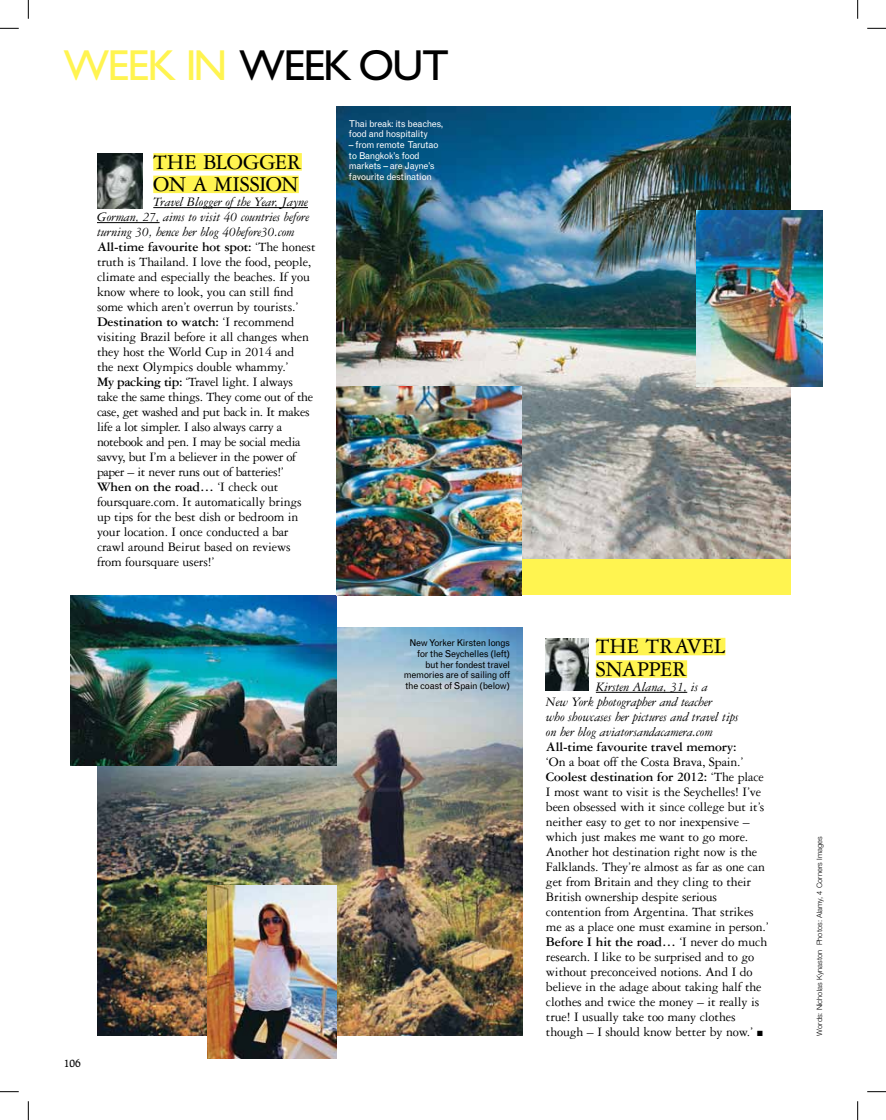
<style>
.page{position:relative;width:886px;height:1120px;background:#fff}
.page>*{position:absolute;margin:0;border:0;box-sizing:border-box;transform-origin:0 0}
.t1{font:43.5px "Gill Sans";letter-spacing:-.04em;color:#000}
.t2{font:22.5px/22.5px "Garamond Three";letter-spacing:-.015em;color:#000}
.t3{font:13.75px/15px "Garamond Three";letter-spacing:-.01em;color:#000}
.t4{font:500 11.25px "Raleigh";color:#000}
.t5{font:9.38px/10.6px "Grotesque";letter-spacing:-.035em;color:#fff}
.t6{font:9.38px/10.6px "Grotesque";letter-spacing:-.035em;color:#000;text-align:right}
.t7{font:300 7.5px "Helvetica Neue";color:#000}
.s1{color:#fff450}
.s2{font-style:italic}
.s3{font-weight:700}
</style>
<div class="page">
<img style="left:97px;top:628px;width:425px;height:407px">
<div style="left:153px;top:153px;width:149px;height:18px;background:#fff450"></div>
<div style="left:153px;top:176px;width:146px;height:17px;background:#fff450"></div>
<hr style="left:153px;top:207px;width:155px;height:1px;background:#000">
<hr style="left:97px;top:222px;width:63px;height:1px;background:#000">
<img style="left:337px;top:106px;width:453px;height:453px">
<img style="left:98px;top:154px;width:45px;height:54px">
<img style="left:71px;top:595px;width:266px;height:170px">
<div style="left:596px;top:638px;width:129px;height:17px;background:#fff450"></div>
<div style="left:596px;top:660px;width:91px;height:18px;background:#fff450"></div>
<hr style="left:596px;top:692px;width:91px;height:1px;background:#000">
<div style="left:516px;top:559px;width:274px;height:36px;background:#fff450"></div>
<img style="left:207px;top:886px;width:130px;height:172px">
<img style="left:337px;top:386px;width:185px;height:209px">
<img style="left:697px;top:210px;width:125px;height:176px">
<img style="left:546px;top:638px;width:43px;height:53px">
<svg style="left:0;top:28px;width:19px;height:1px"></svg>
<svg style="left:867px;top:28px;width:19px;height:1px"></svg>
<svg style="left:0;top:1091px;width:19px;height:1px"></svg>
<svg style="left:867px;top:1091px;width:19px;height:1px"></svg>
<svg style="left:28px;top:0;width:1px;height:19px"></svg>
<svg style="left:28px;top:1101px;width:1px;height:19px"></svg>
<svg style="left:857px;top:0;width:1px;height:19px"></svg>
<svg style="left:857px;top:1101px;width:1px;height:19px"></svg>
<p class="t1" style="left:64px;top:39px;width:386px"><span class="s1">WEEK IN</span> WEEK OUT</p>
<p class="t2" style="left:153px;top:153px;width:150px">THE BLOGGER<br>ON A MISSION</p>
<p class="t3" style="left:97px;top:196px;width:220px;text-indent:56px"><span class="s2">Travel Blogger of the Year, Jayne Gorman, 27, aims to visit 40 countries before turning 30, hence her blog 40before30.com </span><span class="s3">All-time favourite hot spot:</span> ‘The honest truth is Thailand. I love the food, people, climate and especially the beaches. If you know where to look, you can still find some which aren’t overrun by tourists.’ <span class="s3">Destination to watch:</span> ‘I recommend visiting Brazil before it all changes when they host the World Cup in 2014 and<br>the next Olympics double whammy.’<br><span class="s3">My packing tip:</span> ‘Travel light. I always take the same things. They come out of the case, get washed and put back in. It makes life a lot simpler. I also always carry a notebook and pen. I may be social media savvy, but I’m a believer in the power of paper – it never runs out of batteries!’ <span class="s3">When on the road…</span> ‘I check out foursquare.com. It automatically brings up tips for the best dish or bedroom in your location. I once conducted a bar crawl around Beirut based on reviews from foursquare users!’</p>
<p class="t5" style="left:349px;top:119px;width:96px">Thai break: its beaches, food and hospitality</p>
<p class="t5" style="left:349px;top:140px;width:91px">– from remote Tarutao to Bangkok’s food markets – are Jayne’s favourite destination</p>
<p class="t6" style="left:404px;top:638px;width:108px">New Yorker Kirsten longs for the Seychelles (left) but her fondest travel memories are of sailing off the coast of Spain (below)</p>
<p class="t4" style="left:64px;top:1056px;width:18px">106</p>
<p class="t2" style="left:596px;top:637px;width:131px">THE TRAVEL<br>SNAPPER</p>
<p class="t3" style="left:546px;top:680px;width:224px;text-indent:50px"><span class="s2">Kirsten Alana, 31, is a<br>New York photographer and teacher<br>who showcases her pictures and travel tips<br>on her blog aviatorsandacamera.com<br></span><span class="s3">All-time favourite travel memory:<br></span>‘On a boat off the Costa Brava, Spain.’ <span class="s3">Coolest destination for 2012:</span> ‘The place I most want to visit is the Seychelles! I’ve been obsessed with it since college but it’s neither easy to get to nor inexpensive – which just makes me want to go more.<br>Another hot destination right now is the Falklands. They’re almost as far as one can get from Britain and they cling to their British ownership despite serious contention from Argentina. That strikes me as a place one must examine in person.’ <span class="s3">Before I hit the road…</span> ‘I never do much research. I like to be surprised and to go without preconceived notions. And I do believe in the adage about taking half the clothes and twice the money – it really is true! I usually take too many clothes though – I should know better by now.’ ■</p>
<p class="t7" style="left:815px;top:1035px;width:200px;rotate:-90deg">Words: Nicholas Kynaston Photos: Alamy, 4 Corners Images</p>
</div>
